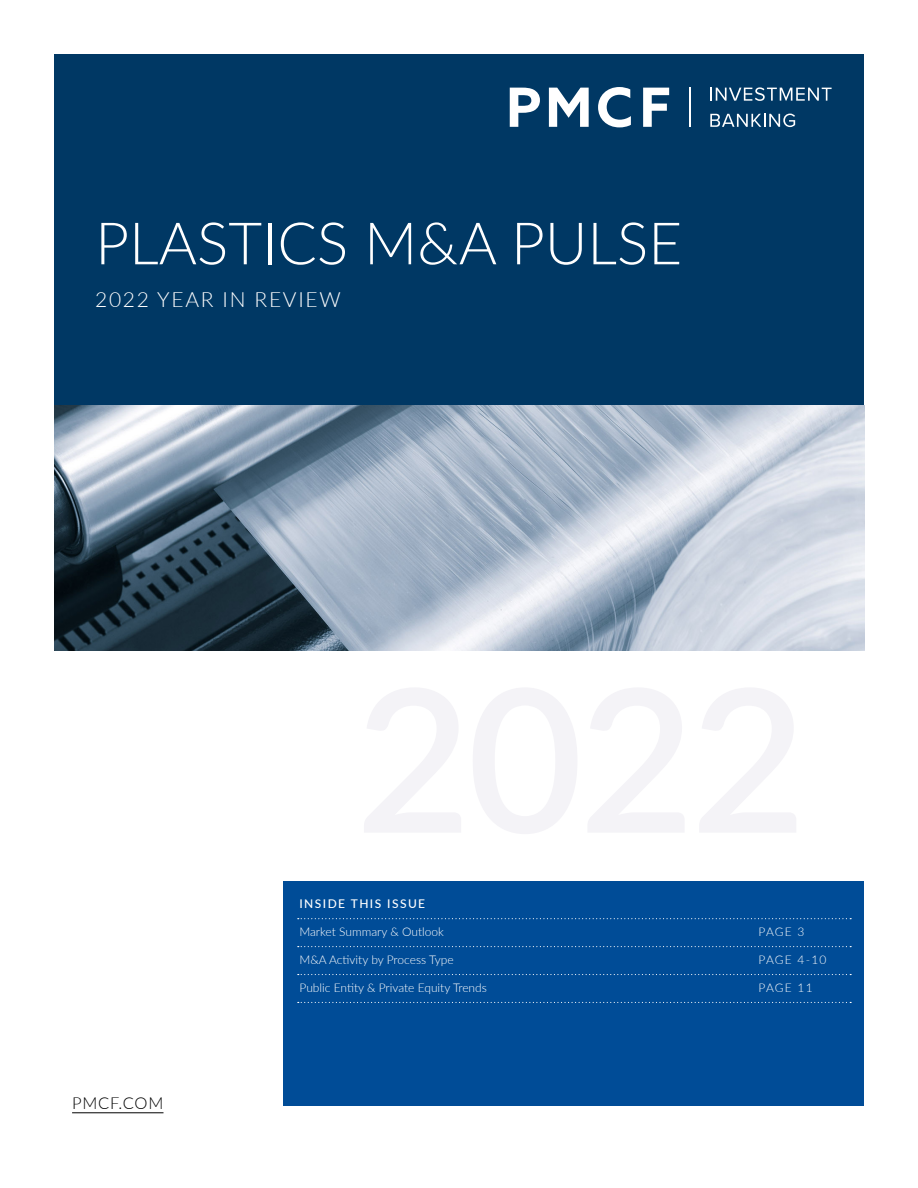
<style>
.page{position:relative;width:918px;height:1188px;background:#fff}
.page>*{position:absolute;margin:0;border:0;box-sizing:border-box;transform-origin:0 0}
.t1{font:300 58.5px "Lato";color:#fff}
.t2{font:300 21px "Lato";letter-spacing:.08em;color:#fff}
.Subhead{font:300 16.5px "Lato";letter-spacing:.05em;color:#000}
.Body_Copy{font:300 12px "Lato";color:#fff}
.Body_Copy-2{font:500 12px "Lato";letter-spacing:.12em;color:#fff}
</style>
<div class="page">
<div style="left:284px;top:881px;width:580px;height:225px;background:#004c97"></div>
<img style="left:54px;top:405px;width:810px;height:245px">
<div style="left:54px;top:54px;width:810px;height:351px;background:#003864"></div>
<hr style="left:72px;top:1113px;width:92px;height:1px;background:#000">
<svg style="left:298px;top:918px;width:553px;height:1px"></svg>
<svg style="left:298px;top:946px;width:553px;height:1px"></svg>
<svg style="left:298px;top:974px;width:553px;height:1px"></svg>
<svg style="left:298px;top:1002px;width:553px;height:1px"></svg>
<hr style="left:689px;top:88px;width:2px;height:39px;background:#fff">
<svg style="left:710px;top:87px;width:122px;height:14px"></svg>
<svg style="left:710px;top:114px;width:85px;height:13px"></svg>
<svg style="left:510px;top:88px;width:30px;height:39px"></svg>
<svg style="left:549px;top:88px;width:40px;height:39px"></svg>
<svg style="left:598px;top:87px;width:33px;height:40px"></svg>
<svg style="left:643px;top:88px;width:26px;height:39px"></svg>
<p class="t1" style="left:95px;top:203px;width:588px">PLASTICS M&amp;A PULSE</p>
<p class="t2" style="left:95px;top:285px;width:247px">2022 YEAR IN REVIEW</p>
<p class="Subhead" style="left:72px;top:1091px;width:93px">PMCF.COM</p>
<p class="Body_Copy-2" style="left:299px;top:895px;width:127px">INSIDE THIS ISSUE</p>
<p class="Body_Copy" style="left:299px;top:923px;width:146px">Market Summary &amp; Outlook</p>
<p class="Body_Copy" style="left:758px;top:923px;width:48px">PAGE 3</p>
<p class="Body_Copy" style="left:299px;top:951px;width:156px">M&amp;A Activity by Process Type</p>
<p class="Body_Copy" style="left:758px;top:951px;width:69px">PAGE 4-10</p>
<p class="Body_Copy" style="left:299px;top:979px;width:189px">Public Entity &amp; Private Equity Trends</p>
<p class="Body_Copy" style="left:758px;top:979px;width:56px">PAGE 11</p>
</div>
